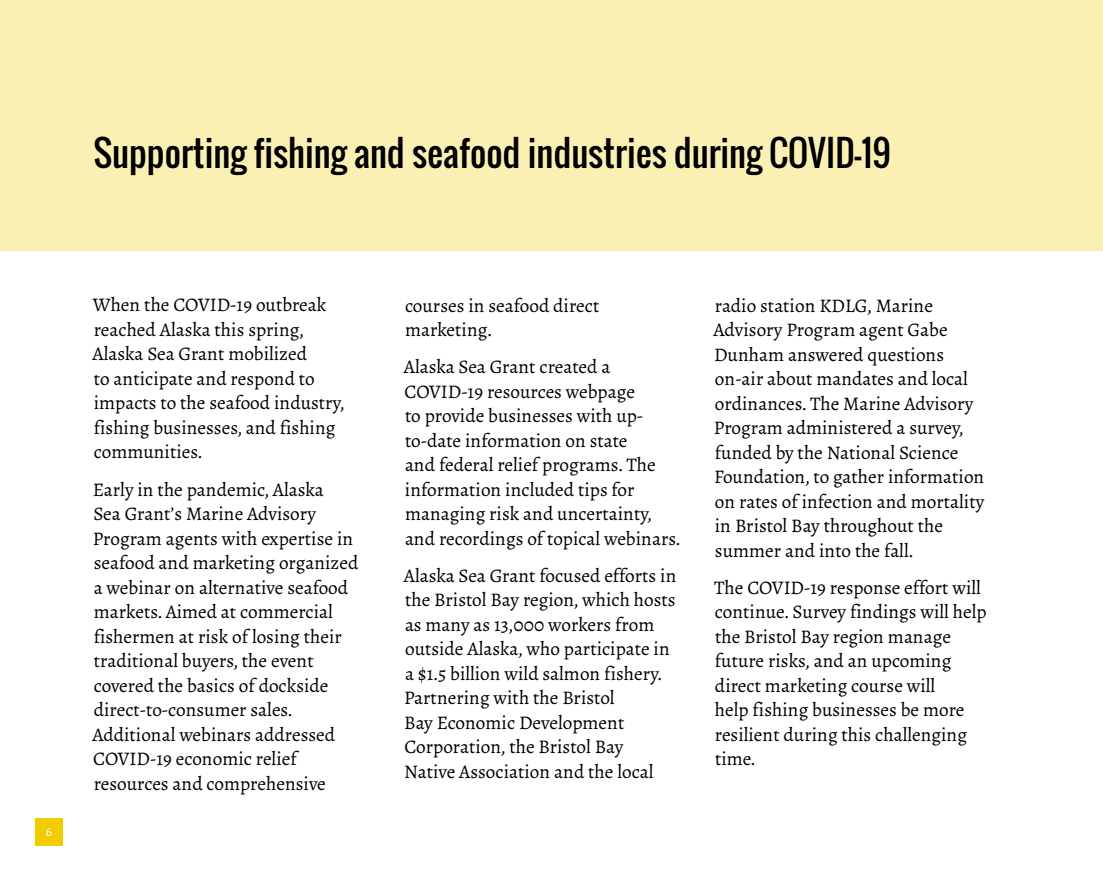
<style>
.page{position:relative;width:1103px;height:882px;background:#fff}
.page>*{position:absolute;margin:0;border:0;box-sizing:border-box;transform-origin:0 0}
.t1{font:35px "Oswald";color:#000}
.t2{font:19.25px/24.5px "Alegreyaht Pro";color:#000}
.t3{font:14px "Alegreyaht Pro";color:#fff}
</style>
<div class="page">
<div style="left:35px;top:818px;width:28px;height:27px;background:#f1cc00"></div>
<div style="left:0;top:0;width:1102px;height:251px;background:#fbf0b3"></div>
<h1 class="t1" style="left:93px;top:126px;width:799px">Supporting fishing and seafood industries during COVID-19</h1>
<p class="t3" style="left:46px;top:823px;width:8px">6</p>
<p class="t2" style="left:92px;top:293px;width:254px">When the COVID-19 outbreak reached Alaska this spring,<br>Alaska Sea Grant mobilized<br>to anticipate and respond to impacts to the seafood industry, fishing businesses, and fishing communities.</p>
<p class="t2" style="left:92px;top:477px;width:267px">Early in the pandemic, Alaska<br>Sea Grant’s Marine Advisory<br>Program agents with expertise in seafood and marketing organized a webinar on alternative seafood markets. Aimed at commercial fishermen at risk of losing their traditional buyers, the event covered the basics of dockside direct-to-consumer sales.<br>Additional webinars addressed<br>COVID-19 economic relief resources and comprehensive</p>
<p class="t2" style="left:405px;top:293px;width:196px">courses in seafood direct marketing.</p>
<p class="t2" style="left:404px;top:354px;width:278px">Alaska Sea Grant created a<br>COVID-19 resources webpage<br>to provide businesses with up&shy;to-date information on state<br>and federal relief programs. The information included tips for managing risk and uncertainty, and recordings of topical webinars.</p>
<p class="t2" style="left:404px;top:563px;width:274px">Alaska Sea Grant focused efforts in the Bristol Bay region, which hosts as many as 13,000 workers from outside Alaska, who participate in a $1.5 billion wild salmon fishery.<br>Partnering with the Bristol<br>Bay Economic Development<br>Corporation, the Bristol Bay<br>Native Association and the local</p>
<p class="t2" style="left:713px;top:293px;width:272px">radio station KDLG, Marine<br>Advisory Program agent Gabe<br>Dunham answered questions on-air about mandates and local ordinances. The Marine Advisory<br>Program administered a survey, funded by the National Science<br>Foundation, to gather information on rates of infection and mortality in Bristol Bay throughout the summer and into the fall.</p>
<p class="t2" style="left:714px;top:575px;width:274px">The COVID-19 response effort will continue. Survey findings will help the Bristol Bay region manage future risks, and an upcoming direct marketing course will<br>help fishing businesses be more resilient during this challenging time.</p>
</div>
